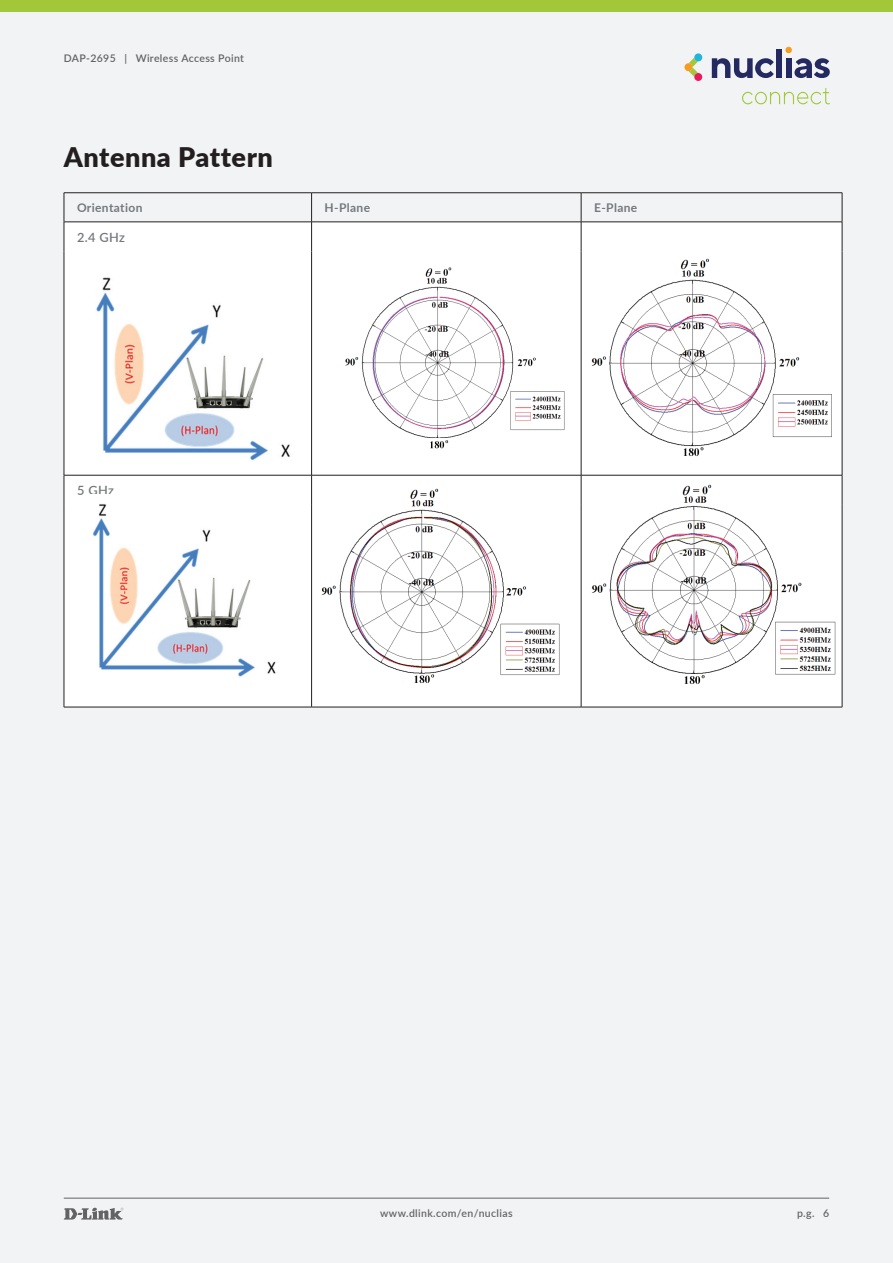
<style>
.page{position:relative;width:893px;height:1263px;background:#f2f3f4}
.page>*{position:absolute;margin:0;border:0;box-sizing:border-box;transform-origin:0 0}
.t1{font:900 27px "Lato";letter-spacing:.02em;color:#231f20}
.t2{font:600 12.75px "Lato";letter-spacing:.025em;color:#74787d}
.t3{font:700 12px "Lato";letter-spacing:.03em;color:#74787d}
.t4{font:600 10.5px "Lato";letter-spacing:.035em;color:#636366}
</style>
<div class="page">
<hr style="left:64px;top:1198px;width:765px;height:1px;background:#636366">
<svg style="left:64px;top:1207px;width:59px;height:12px"></svg>
<div style="left:0;top:0;width:893px;height:11px;background:#a2c739"></div>
<svg style="left:684px;top:53px;width:18px;height:28px"></svg>
<svg style="left:712px;top:58px;width:62px;height:20px"></svg>
<div style="left:776px;top:50px;width:5px;height:28px;background:#242961"></div>
<svg style="left:785px;top:46px;width:45px;height:32px"></svg>
<svg style="left:742px;top:88px;width:88px;height:16px"></svg>
<div style="left:65px;top:223px;width:777px;height:484px;background:#fff"></div>
<hr style="left:842px;top:222px;width:1px;height:30px;background:#231f20">
<hr style="left:842px;top:252px;width:1px;height:223px;background:#231f20">
<hr style="left:581px;top:192px;width:261px;height:1px;background:#231f20">
<svg style="left:842px;top:193px;width:1px;height:29px"></svg>
<hr style="left:64px;top:222px;width:248px;height:1px;background:#231f20">
<hr style="left:312px;top:222px;width:269px;height:1px;background:#231f20">
<hr style="left:581px;top:222px;width:261px;height:1px;background:#231f20">
<hr style="left:64px;top:475px;width:248px;height:1px;background:#231f20">
<hr style="left:312px;top:475px;width:269px;height:1px;background:#231f20">
<hr style="left:581px;top:475px;width:261px;height:1px;background:#231f20">
<hr style="left:842px;top:475px;width:1px;height:30px;background:#231f20">
<hr style="left:842px;top:505px;width:1px;height:202px;background:#231f20">
<hr style="left:64px;top:707px;width:248px;height:1px;background:#231f20">
<hr style="left:312px;top:707px;width:269px;height:1px;background:#231f20">
<hr style="left:581px;top:707px;width:261px;height:1px;background:#231f20">
<hr style="left:64px;top:192px;width:248px;height:1px;background:#231f20">
<svg style="left:64px;top:193px;width:1px;height:29px"></svg>
<hr style="left:64px;top:222px;width:1px;height:30px;background:#231f20">
<hr style="left:64px;top:252px;width:1px;height:223px;background:#231f20">
<hr style="left:64px;top:475px;width:1px;height:30px;background:#231f20">
<hr style="left:64px;top:505px;width:1px;height:202px;background:#231f20">
<hr style="left:312px;top:192px;width:269px;height:1px;background:#231f20">
<svg style="left:311px;top:193px;width:1px;height:29px"></svg>
<svg style="left:581px;top:193px;width:1px;height:29px"></svg>
<hr style="left:311px;top:222px;width:1px;height:30px;background:#231f20">
<hr style="left:581px;top:222px;width:1px;height:30px;background:#231f20">
<hr style="left:311px;top:252px;width:1px;height:223px;background:#231f20">
<hr style="left:581px;top:252px;width:1px;height:223px;background:#231f20">
<hr style="left:311px;top:475px;width:1px;height:30px;background:#231f20">
<hr style="left:581px;top:475px;width:1px;height:30px;background:#231f20">
<hr style="left:311px;top:505px;width:1px;height:202px;background:#231f20">
<hr style="left:581px;top:505px;width:1px;height:202px;background:#231f20">
<img style="left:88px;top:267px;width:205px;height:195px">
<img style="left:315px;top:268px;width:253px;height:183px">
<img style="left:591px;top:258px;width:245px;height:202px">
<img style="left:86px;top:494px;width:199px;height:187px">
<img style="left:321px;top:488px;width:241px;height:198px">
<img style="left:587px;top:484px;width:252px;height:204px">
<p class="t4" style="left:64px;top:51px;width:182px">DAP-2695 | Wireless Access Point</p>
<h1 class="t1" style="left:64px;top:137px;width:211px">Antenna Pattern</h1>
<p class="t3" style="left:77px;top:199px;width:67px">Orientation</p>
<p class="t3" style="left:325px;top:199px;width:47px">H-Plane</p>
<p class="t3" style="left:594px;top:199px;width:45px">E-Plane</p>
<p class="t2" style="left:77px;top:228px;width:50px">2.4 GHz</p>
<p class="t2" style="left:77px;top:481px;width:38px">5 GHz</p>
<p class="t4" style="left:380px;top:1205px;width:134px">www.dlink.com/en/nuclias</p>
<p class="t4" style="left:797px;top:1205px;width:34px">p.g. 6</p>
</div>
